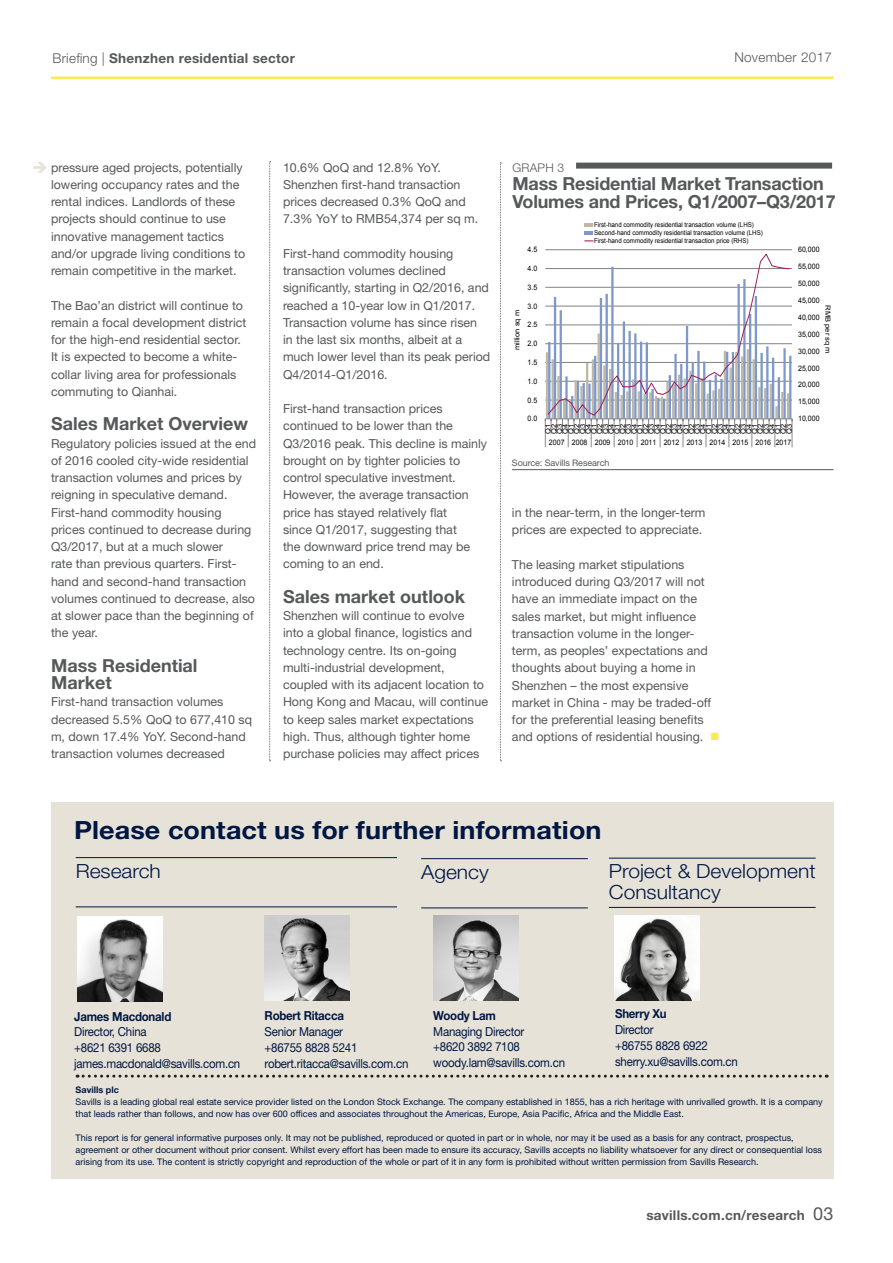
<style>
.page{position:relative;width:893px;height:1263px;background:#fff}
.page>*{position:absolute;margin:0;border:0;box-sizing:border-box;transform-origin:0 0}
.t1{font:700 25.05px "Helvetica Neue LT Std";letter-spacing:.005em;color:#001643;scale:1.08 1}
.t2{font:300 19.5px/20.9px "Helvetica Neue LT Std";color:#001643;scale:1.08 1}
.H_GraphHeader{font:700 18px/18px "Helvetica Neue LT Std";letter-spacing:-.01em;color:#57585a}
.H_Body{font:700 18px/17.2px "Helvetica Neue LT Std";color:#57585a}
.t3{font:700 13.5px "Helvetica Neue LT Std";letter-spacing:.02em;color:#57585a}
.t4{font:300 13.5px "Helvetica Neue LT Std";letter-spacing:.02em;color:#57585a}
.H_Body-2{font:12.45px/17.2px "Helvetica Neue LT Std";color:#57585a}
.t5{font:12.45px "Helvetica Neue LT Std";letter-spacing:-.02em;color:#001643;scale:.92 1}
.t6{font:700 12.45px "Helvetica Neue LT Std";letter-spacing:-.02em;color:#001643;scale:.92 1}
.H_GraphName{font:300 12px "Helvetica Neue LT Std";letter-spacing:.02em;color:#57585a}
.t7{font:9.15px/12.1px "Helvetica Neue LT Std";color:#001643}
.t8{font:700 9.15px "Helvetica Neue LT Std";color:#001643}
.H_GraphSource{font:9px "Helvetica Neue LT Std";letter-spacing:-.01em;color:#57585a}
.t9{font:7.5px "Arial";color:#000;scale:.93 1}
.t10{font:7.05px/5.7px "Arial";letter-spacing:.005em;color:#000;text-align:justify;scale:1.08 1}
.t11{font:6.6px/7.8px "Arial";color:#000;scale:.93 1}
.s1{font-weight:300}
.s2{color:#ffe94d}
.s3{font-weight:400;font-size:18px}
</style>
<div class="page">
<hr style="left:51px;top:77px;width:782px;height:2px;background:#ffe94d">
<svg style="left:33px;top:162px;width:14px;height:11px"></svg>
<svg style="left:269px;top:161px;width:2px;height:600px"></svg>
<svg style="left:500px;top:163px;width:1px;height:598px"></svg>
<div style="left:51px;top:802px;width:782px;height:376px;background:#e6e2d7"></div>
<hr style="left:76px;top:857px;width:321px;height:1px;background:#001643">
<hr style="left:76px;top:906px;width:321px;height:1px;background:#001643">
<svg style="left:77px;top:1074px;width:750px;height:3px"></svg>
<img style="left:77px;top:917px;width:85px;height:85px">
<hr style="left:609px;top:858px;width:207px;height:1px;background:#001643">
<hr style="left:609px;top:907px;width:207px;height:1px;background:#001643">
<hr style="left:421px;top:858px;width:167px;height:1px;background:#001643">
<hr style="left:421px;top:907px;width:167px;height:1px;background:#001643">
<img style="left:265px;top:915px;width:85px;height:85px">
<img style="left:433px;top:915px;width:85px;height:85px">
<img style="left:614px;top:915px;width:85px;height:85px">
<hr style="left:512px;top:469px;width:321px;height:1px;background:#57585a">
<div style="left:576px;top:163px;width:256px;height:6px;background:#57585a"></div>
<hr style="left:545px;top:249px;width:247px;height:1px;background:#868686">
<svg style="left:545px;top:253px;width:248px;height:194px"></svg>
<svg style="left:585px;top:223px;width:8px;height:18px"></svg>
<p class="t3" style="left:53px;top:50px;width:244px"><span class="s1">Briefing |</span> Shenzhen residential sector</p>
<p class="t4" style="left:734px;top:49px;width:99px">November 2017</p>
<p class="H_Body-2" style="left:51px;top:158px;width:196px">pressure aged projects, potentially lowering occupancy rates and the rental indices. Landlords of these projects should continue to use innovative management tactics and/or upgrade living conditions to remain competitive in the market.</p>
<p class="H_Body-2" style="left:51px;top:296px;width:197px">The Bao’an district will continue to remain a focal development district for the high-end residential sector.<br>It is expected to become a white&shy;collar living area for professionals commuting to Qianhai.</p>
<p class="H_Body" style="left:51px;top:415px;width:199px">Sales Market Overview</p>
<p class="H_Body-2" style="left:51px;top:434px;width:207px">Regulatory policies issued at the end of 2016 cooled city-wide residential transaction volumes and prices by reigning in speculative demand.<br>First-hand commodity housing prices continued to decrease during<br>Q3/2017, but at a much slower<br>rate than previous quarters. First&shy;hand and second-hand transaction volumes continued to decrease, also at slower pace than the beginning of the year.</p>
<p class="H_Body" style="left:51px;top:656px;width:148px">Mass Residential<br>Market</p>
<p class="H_Body-2" style="left:51px;top:693px;width:203px">First-hand transaction volumes decreased 5.5% QoQ to 677,410 sq m, down 17.4% YoY. Second-hand transaction volumes decreased</p>
<p class="H_Body-2" style="left:283px;top:158px;width:197px">10.6% QoQ and 12.8% YoY.<br>Shenzhen first-hand transaction prices decreased 0.3% QoQ and<br>7.3% YoY to RMB54,374 per sq m.</p>
<p class="H_Body-2" style="left:283px;top:245px;width:209px">First-hand commodity housing transaction volumes declined significantly, starting in Q2/2016, and reached a 10-year low in Q1/2017.<br>Transaction volume has since risen<br>in the last six months, albeit at a much lower level than its peak period<br>Q4/2014-Q1/2016.</p>
<p class="H_Body-2" style="left:283px;top:400px;width:206px">First-hand transaction prices continued to be lower than the<br>Q3/2016 peak. This decline is mainly brought on by tighter policies to control speculative investment.<br>However, the average transaction price has stayed relatively flat<br>since Q1/2017, suggesting that<br>the downward price trend may be coming to an end.</p>
<p class="H_Body" style="left:283px;top:587px;width:184px">Sales market outlook</p>
<p class="H_Body-2" style="left:283px;top:607px;width:207px">Shenzhen will continue to evolve into a global finance, logistics and technology centre. Its on-going multi-industrial development, coupled with its adjacent location to Hong Kong and Macau, will continue to keep sales market expectations high. Thus, although tighter home purchase policies may affect prices</p>
<p class="H_GraphName" style="left:512px;top:160px;width:53px">GRAPH 3</p>
<p class="H_GraphHeader" style="left:512px;top:174px;width:325px">Mass Residential Market Transaction<br>Volumes and Prices, Q1/2007–Q3/2017</p>
<p class="t11" style="left:594px;top:221px;width:183px">First-hand commodity residential transaction volume (LHS)<br>Second-hand commodity residential transaction volume (LHS)<br>First-hand commodity residential transaction price (RHS)</p>
<p class="t9" style="left:527px;top:245px;width:12px">4.5</p>
<p class="t9" style="left:798px;top:245px;width:25px">60,000</p>
<p class="t9" style="left:527px;top:263px;width:12px">4.0</p>
<p class="t9" style="left:798px;top:261px;width:25px">55,000</p>
<p class="t9" style="left:527px;top:282px;width:12px">3.5</p>
<p class="t9" style="left:798px;top:278px;width:25px">50,000</p>
<p class="t9" style="left:527px;top:301px;width:12px">3.0</p>
<p class="t10" style="left:514px;top:350px;width:38px;rotate:-90deg">million sq m</p>
<p class="t9" style="left:527px;top:320px;width:12px">2.5</p>
<p class="t9" style="left:527px;top:339px;width:12px">2.0</p>
<p class="t9" style="left:798px;top:295px;width:25px">45,000</p>
<p class="t10" style="left:831px;top:305px;width:46px;rotate:90deg">RMB per sq m</p>
<p class="t9" style="left:798px;top:312px;width:25px">40,000</p>
<p class="t9" style="left:798px;top:329px;width:25px">35,000</p>
<p class="t9" style="left:798px;top:346px;width:25px">30,000</p>
<p class="t9" style="left:527px;top:357px;width:12px">1.5</p>
<p class="t9" style="left:798px;top:363px;width:25px">25,000</p>
<p class="t9" style="left:527px;top:376px;width:12px">1.0</p>
<p class="t9" style="left:798px;top:380px;width:25px">20,000</p>
<p class="t9" style="left:527px;top:395px;width:12px">0.5</p>
<p class="t9" style="left:798px;top:397px;width:25px">15,000</p>
<p class="t9" style="left:527px;top:414px;width:12px">0.0</p>
<p class="t9" style="left:798px;top:414px;width:25px">10,000</p>
<p class="t10" style="left:545px;top:434px;width:11px;rotate:-90deg">Q1<br>Q2<br>Q3<br>Q4<br>Q1<br>Q2<br>Q3<br>Q4<br>Q1<br>Q2<br>Q3<br>Q4<br>Q1<br>Q2<br>Q3<br>Q4<br>Q1<br>Q2<br>Q3<br>Q4<br>Q1<br>Q2<br>Q3<br>Q4<br>Q1<br>Q2<br>Q3<br>Q4<br>Q1<br>Q2<br>Q3<br>Q4<br>Q1<br>Q2<br>Q3<br>Q4<br>Q1<br>Q2<br>Q3<br>Q4<br>Q1<br>Q2<br>Q3</p>
<p class="t9" style="left:549px;top:438px;width:262px">2007 2008 2009 2010 2011 2012 2013 2014 2015 2016 2017</p>
<p class="H_GraphSource" style="left:512px;top:458px;width:99px">Source: Savills Research</p>
<p class="H_Body-2" style="left:512px;top:504px;width:195px">in the near-term, in the longer-term prices are expected to appreciate.</p>
<p class="H_Body-2" style="left:512px;top:556px;width:209px">The leasing market stipulations introduced during Q3/2017 will not have an immediate impact on the sales market, but might influence transaction volume in the longer&shy;term, as peoples’ expectations and thoughts about buying a home in Shenzhen – the most expensive market in China - may be traded-off for the preferential leasing benefits and options of residential housing. <span class="s2">■</span></p>
<p class="t1" style="left:74px;top:815px;width:490px">Please contact us for further information</p>
<p class="t2" style="left:76px;top:860px;width:80px">Research</p>
<p class="t2" style="left:421px;top:861px;width:64px">Agency</p>
<p class="t2" style="left:609px;top:860px;width:193px">Project &amp; Development<br>Consultancy</p>
<p class="t6" style="left:74px;top:1008px;width:107px">James Macdonald</p>
<p class="t5" style="left:74px;top:1024px;width:80px">Director, China</p>
<p class="t5" style="left:74px;top:1040px;width:96px">+8621 6391 6688</p>
<p class="t5" style="left:74px;top:1056px;width:182px">james.macdonald@savills.com.cn</p>
<p class="t6" style="left:265px;top:1008px;width:88px">Robert Ritacca</p>
<p class="t5" style="left:265px;top:1024px;width:87px">Senior Manager</p>
<p class="t5" style="left:265px;top:1040px;width:102px">+86755 8828 5241</p>
<p class="t5" style="left:265px;top:1056px;width:158px">robert.ritacca@savills.com.cn</p>
<p class="t6" style="left:433px;top:1007px;width:70px">Woody Lam</p>
<p class="t5" style="left:433px;top:1024px;width:100px">Managing Director</p>
<p class="t5" style="left:433px;top:1039px;width:96px">+8620 3892 7108</p>
<p class="t5" style="left:433px;top:1055px;width:145px">woody.lam@savills.com.cn</p>
<p class="t6" style="left:615px;top:1006px;width:58px">Sherry Xu</p>
<p class="t5" style="left:615px;top:1022px;width:43px">Director</p>
<p class="t5" style="left:615px;top:1038px;width:102px">+86755 8828 6922</p>
<p class="t5" style="left:615px;top:1054px;width:135px">sherry.xu@savills.com.cn</p>
<p class="t8" style="left:76px;top:1084px;width:45px">Savills plc</p>
<p class="t7" style="left:76px;top:1095px;width:749px">Savills is a leading global real estate service provider listed on the London Stock Exchange. The company established in 1855, has a rich heritage with unrivalled growth. It is a company that leads rather than follows, and now has over 600 offices and associates throughout the Americas, Europe, Asia Pacific, Africa and the Middle East.</p>
<p class="t7" style="left:76px;top:1132px;width:748px">This report is for general informative purposes only. It may not be published, reproduced or quoted in part or in whole, nor may it be used as a basis for any contract, prospectus, agreement or other document without prior consent. Whilst every effort has been made to ensure its accuracy, Savills accepts no liability whatsoever for any direct or consequential loss arising from its use. The content is strictly copyright and reproduction of the whole or part of it in any form is prohibited without written permission from Savills Research.</p>
<p class="t3" style="left:646px;top:1207px;width:189px">savills.com.cn/research <span class="s3">03</span></p>
</div>
